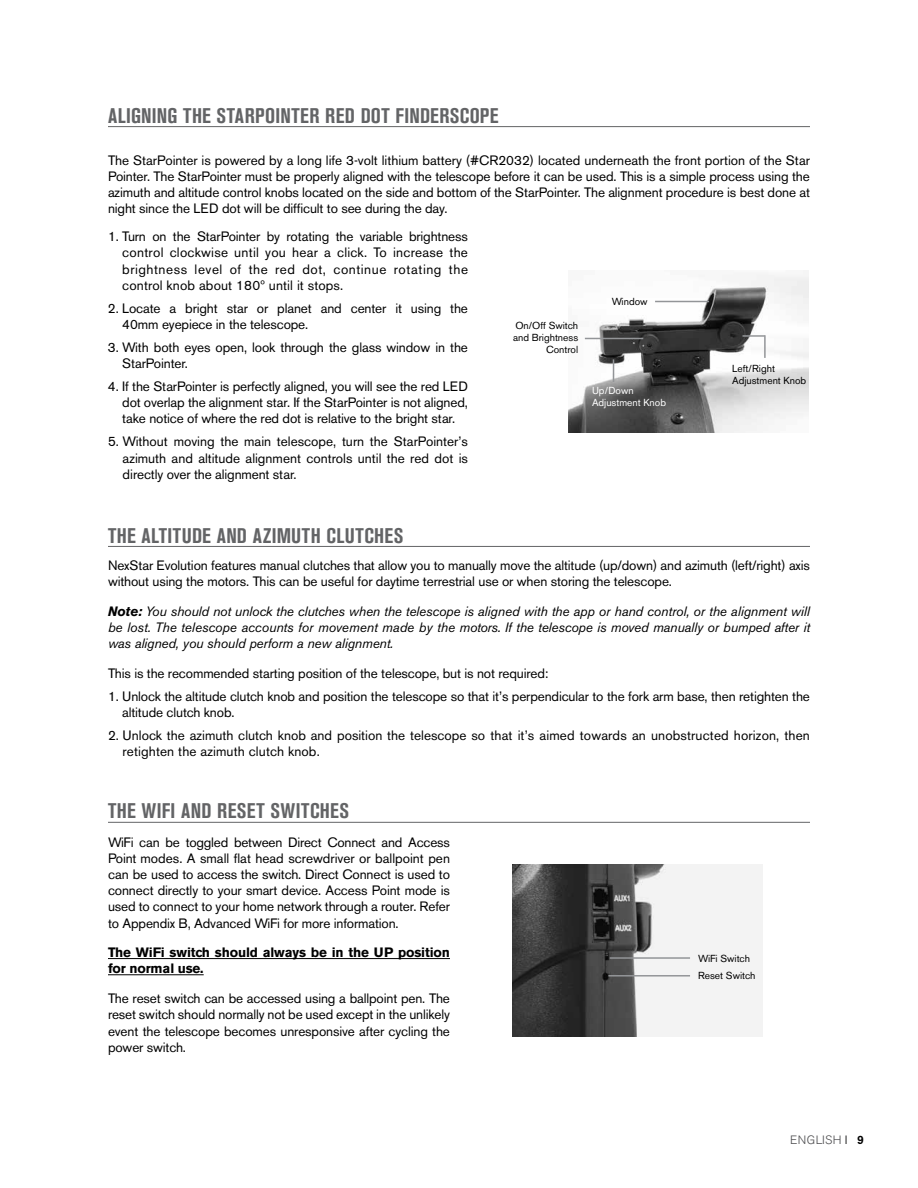
<style>
.page{position:relative;width:918px;height:1188px;background:#fff}
.page>*{position:absolute;margin:0;border:0;box-sizing:border-box;transform-origin:0 0}
.t1{font:700 condensed 21px "Akzidenz Grotesk BE";letter-spacing:.02em;color:#636466}
.t2{font:13.5px/16.2px "Akzidenz Grotesk BE";letter-spacing:-.01em;color:#000;text-align:justify}
.t3{font:italic 13.5px/16.2px "Akzidenz Grotesk BE";letter-spacing:-.01em;color:#000;text-align:justify}
.t4{font:13.5px/16.2px "Akzidenz Grotesk BE";letter-spacing:.01em;color:#000}
.t5{font:700 13.5px/16.2px "Akzidenz Grotesk BE";letter-spacing:-.01em;color:#000}
.t6{font:300 12px "Akzidenz Grotesk BE";letter-spacing:.02em;color:#4d4d4f}
.t7{font:10.2px/17.7px "Akzidenz Grotesk BE";color:#000}
.t8{font:10.2px/12.1px "Akzidenz Grotesk BE";color:#000101;text-align:right}
.t9{font:10.2px/12.1px "Akzidenz Grotesk BE";color:#fff}
.s1{font-weight:700}
.s2{color:#000}
.s3{font-weight:500;color:#000}
</style>
<div class="page">
<hr style="left:108px;top:126px;width:702px;height:1px;background:#636466">
<img style="left:512px;top:864px;width:250px;height:173px">
<hr style="left:610px;top:957px;width:80px;height:2px;background:#939598">
<hr style="left:608px;top:975px;width:82px;height:2px;background:#939598">
<hr style="left:108px;top:546px;width:702px;height:1px;background:#636466">
<hr style="left:108px;top:958px;width:342px;height:1px;background:#000">
<hr style="left:108px;top:974px;width:96px;height:1px;background:#000">
<hr style="left:108px;top:822px;width:702px;height:1px;background:#636466">
<img style="left:568px;top:274px;width:241px;height:159px">
<hr style="left:655px;top:301px;width:54px;height:1px;background:#939598">
<svg style="left:613px;top:359px;width:1px;height:23px"></svg>
<hr style="left:585px;top:338px;width:58px;height:1px;background:#939598">
<hr style="left:742px;top:335px;width:23px;height:2px;background:#939598">
<hr style="left:764px;top:335px;width:2px;height:23px;background:#939598">
<h1 class="t1" style="left:108px;top:103px;width:392px">ALIGNING THE STARPOINTER RED DOT FINDERSCOPE</h1>
<p class="t2" style="left:108px;top:152px;width:704px">The StarPointer is powered by a long life 3-volt lithium battery (#CR2032) located underneath the front portion of the Star Pointer. The StarPointer must be properly aligned with the telescope before it can be used. This is a simple process using the azimuth and altitude control knobs located on the side and bottom of the StarPointer. The alignment procedure is best done at night since the LED dot will be difficult to see during the day.</p>
<p class="t2" style="left:122px;top:228px;width:347px;text-indent:-14px">1. Turn on the StarPointer by rotating the variable brightness control clockwise until you hear a click. To increase the brightness level of the red dot, continue rotating the control knob about 180º until it stops.</p>
<p class="t2" style="left:122px;top:300px;width:347px;text-indent:-14px">2. Locate a bright star or planet and center it using the<br>40mm eyepiece in the telescope.</p>
<p class="t2" style="left:122px;top:339px;width:347px;text-indent:-14px">3. With both eyes open, look through the glass window in the<br>StarPointer.</p>
<p class="t2" style="left:122px;top:378px;width:347px;text-indent:-14px">4. If the StarPointer is perfectly aligned, you will see the red LED dot overlap the alignment star. If the StarPointer is not aligned, take notice of where the red dot is relative to the bright star.</p>
<p class="t2" style="left:123px;top:434px;width:347px;text-indent:-15px">5. Without moving the main telescope, turn the StarPointer’s azimuth and altitude alignment controls until the red dot is directly over the alignment star.</p>
<p class="t8" style="left:513px;top:320px;width:67px">On/Off Switch and Brightness<br>Control</p>
<p class="t7" style="left:612px;top:293px;width:37px">Window</p>
<p class="t9" style="left:592px;top:385px;width:76px">Up/Down<br>Adjustment Knob</p>
<p class="t7" style="left:732px;top:362px;width:76px;line-height:12.1px">Left/Right<br>Adjustment Knob</p>
<h1 class="t1" style="left:108px;top:523px;width:297px">THE ALTITUDE AND AZIMUTH CLUTCHES</h1>
<p class="t2" style="left:108px;top:557px;width:703px">NexStar Evolution features manual clutches that allow you to manually move the altitude (up/down) and azimuth (left/right) axis without using the motors. This can be useful for daytime terrestrial use or when storing the telescope.</p>
<p class="t3" style="left:108px;top:603px;width:704px"><span class="s1">Note:</span> You should not unlock the clutches when the telescope is aligned with the app or hand control, or the alignment will be lost. The telescope accounts for movement made by the motors. If the telescope is moved manually or bumped after it was aligned, you should perform a new alignment.</p>
<p class="t2" style="left:108px;top:665px;width:442px">This is the recommended starting position of the telescope, but is not required:</p>
<p class="t2" style="left:122px;top:688px;width:689px;text-indent:-14px">1. Unlock the altitude clutch knob and position the telescope so that it’s perpendicular to the fork arm base, then retighten the altitude clutch knob.</p>
<p class="t4" style="left:123px;top:727px;width:689px;text-indent:-15px">2. Unlock the azimuth clutch knob and position the telescope so that it’s aimed towards an unobstructed horizon, then retighten the azimuth clutch knob.</p>
<h1 class="t1" style="left:108px;top:799px;width:243px">THE WIFI AND RESET SWITCHES</h1>
<p class="t2" style="left:108px;top:834px;width:344px">WiFi can be toggled between Direct Connect and Access Point modes. A small flat head screwdriver or ballpoint pen can be used to access the switch. Direct Connect is used to connect directly to your smart device. Access Point mode is used to connect to your home network through a router. Refer to Appendix B, Advanced WiFi for more information.</p>
<p class="t5" style="left:108px;top:945px;width:343px">The WiFi switch should always be in the UP position for normal use.</p>
<p class="t2" style="left:108px;top:990px;width:344px">The reset switch can be accessed using a ballpoint pen. The reset switch should normally not be used except in the unlikely event the telescope becomes unresponsive after cycling the power switch.</p>
<p class="t7" style="left:698px;top:949px;width:59px">WiFi Switch<br>Reset Switch</p>
<p class="t6" style="left:790px;top:1133px;width:75px">ENGLISH <span class="s2">I</span> <span class="s3">9</span></p>
</div>
